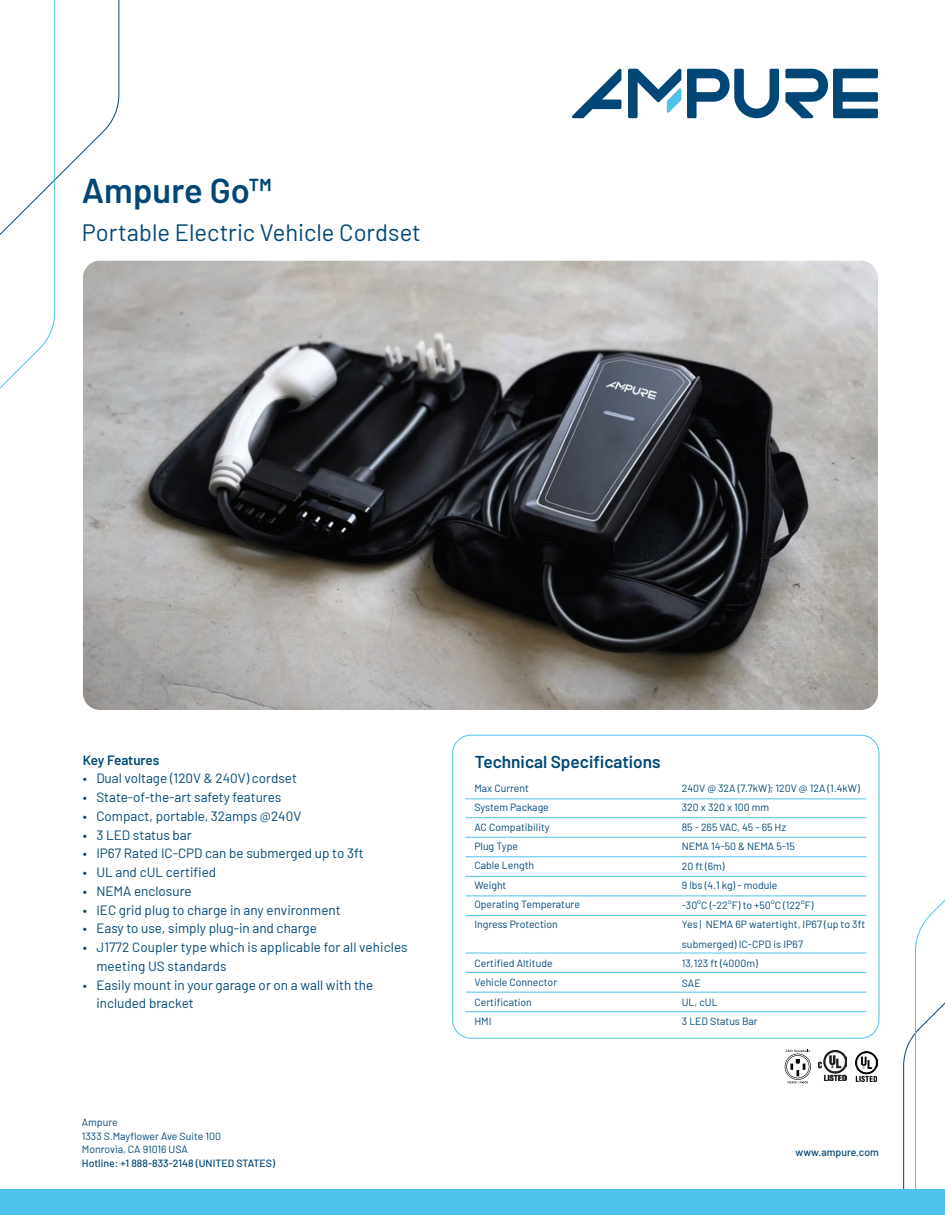
<style>
.page{position:relative;width:945px;height:1215px;background:#fff}
.page>*{position:absolute;margin:0;border:0;box-sizing:border-box;transform-origin:0 0}
.t1{font:600 34.5px "Barlow";color:#004777}
.t2{font:23.7px "Barlow";color:#004777}
.t3{font:600 17.25px "Barlow";color:#004777}
.t4{font:13.5px/18.8px "Barlow";color:#004777}
.t5{font:600 13.5px "Barlow";letter-spacing:-.01em;color:#004777}
.t6{font:10.5px/19.5px "Barlow";color:#004777}
.t7{font:500 10.5px "Barlow";color:#004777}
</style>
<div class="page">
<svg style="left:55px;top:0;width:65px;height:316px"></svg>
<svg style="left:0;top:0;width:55px;height:389px"></svg>
<svg style="left:903px;top:899px;width:42px;height:290px"></svg>
<svg style="left:572px;top:68px;width:49px;height:50px"></svg>
<svg style="left:785px;top:69px;width:93px;height:49px"></svg>
<svg style="left:687px;top:69px;width:92px;height:49px"></svg>
<svg style="left:628px;top:68px;width:53px;height:50px"></svg>
<div style="left:0;top:1189px;width:945px;height:26px;background:#4fc2ec"></div>
<img style="left:83px;top:261px;width:795px;height:449px">
<div style="left:452px;top:735px;width:427px;height:304px;border:1px solid #4fc2ec;border-radius:18px"></div>
<hr style="left:466px;top:799px;width:400px;height:1px;background:#4fc2ec">
<hr style="left:466px;top:1011px;width:400px;height:1px;background:#4fc2ec">
<hr style="left:466px;top:992px;width:400px;height:1px;background:#4fc2ec">
<hr style="left:466px;top:972px;width:400px;height:1px;background:#4fc2ec">
<hr style="left:466px;top:953px;width:400px;height:1px;background:#4fc2ec">
<hr style="left:466px;top:915px;width:400px;height:1px;background:#4fc2ec">
<hr style="left:466px;top:896px;width:400px;height:1px;background:#4fc2ec">
<hr style="left:466px;top:876px;width:400px;height:1px;background:#4fc2ec">
<hr style="left:466px;top:857px;width:400px;height:1px;background:#4fc2ec">
<hr style="left:466px;top:837px;width:400px;height:1px;background:#4fc2ec">
<hr style="left:466px;top:817px;width:400px;height:1px;background:#4fc2ec">
<img style="left:819px;top:1050px;width:28px;height:31px">
<img style="left:855px;top:1051px;width:23px;height:30px">
<svg style="left:785px;top:1050px;width:26px;height:33px"></svg>
<h1 class="t1" style="left:82px;top:165px;width:191px">Ampure Go™</h1>
<h2 class="t2" style="left:82px;top:216px;width:340px">Portable Electric Vehicle Cordset</h2>
<p class="t5" style="left:83px;top:750px;width:78px">Key Features</p>
<p class="t4" style="left:83px;top:768px;width:216px">• Dual voltage (120V &amp; 240V) cordset</p>
<p class="t4" style="left:83px;top:787px;width:200px">• State-of-the-art safety features</p>
<p class="t4" style="left:83px;top:806px;width:220px">• Compact, portable, 32amps @240V</p>
<p class="t4" style="left:83px;top:824px;width:110px">• 3 LED status bar</p>
<p class="t4" style="left:83px;top:843px;width:282px">• IP67 Rated IC-CPD can be submerged up to 3ft</p>
<p class="t4" style="left:83px;top:862px;width:135px">• UL and cUL certified</p>
<p class="t4" style="left:83px;top:881px;width:110px">• NEMA enclosure</p>
<p class="t4" style="left:83px;top:899px;width:259px">• IEC grid plug to charge in any environment</p>
<p class="t4" style="left:83px;top:918px;width:236px">• Easy to use, simply plug-in and charge</p>
<p class="t4" style="left:96px;top:937px;width:313px;text-indent:-13px">• J1772 Coupler type which is applicable for all vehicles meeting US standards</p>
<p class="t4" style="left:96px;top:974px;width:278px;text-indent:-13px">• Easily mount in your garage or on a wall with the included bracket</p>
<p class="t6" style="left:82px;top:1115px;width:141px;line-height:13.5px">Ampure<br>1333 S.Mayflower Ave Suite 100<br>Monrovia, CA 91016 USA</p>
<p class="t7" style="left:82px;top:1155px;width:195px">Hotline: +1 888-833-2148 (UNITED STATES)</p>
<h3 class="t3" style="left:475px;top:749px;width:188px">Technical Specifications</h3>
<p class="t6" style="left:474px;top:777px;width:107px">Max Current<br>System Package<br>AC Compatibility<br>Plug Type<br>Cable Length<br>Weight<br>Operating Temperature<br>Ingress Protection</p>
<p class="t6" style="left:474px;top:953px;width:84px">Certified Altitude<br>Vehicle Connector<br>Certification<br>HMI</p>
<p class="t6" style="left:682px;top:777px;width:185px">240V @ 32A (7.7kW); 120V @ 12A (1.4kW)<br>320 x 320 x 100 mm<br>85 - 265 VAC, 45 - 65 Hz<br>NEMA 14-50 &amp; NEMA 5-15<br>20 ft (6m)<br>9 lbs (4.1 kg) - module<br>-30°C (-22°F) to +50°C (122°F)<br>Yes | NEMA 6P watertight, IP67 (up to 3ft submerged) IC-CPD is IP67<br>13,123 ft (4000m)<br>SAE<br>UL, cUL<br>3 LED Status Bar</p>
<p class="t7" style="left:796px;top:1145px;width:85px">www.ampure.com</p>
</div>
